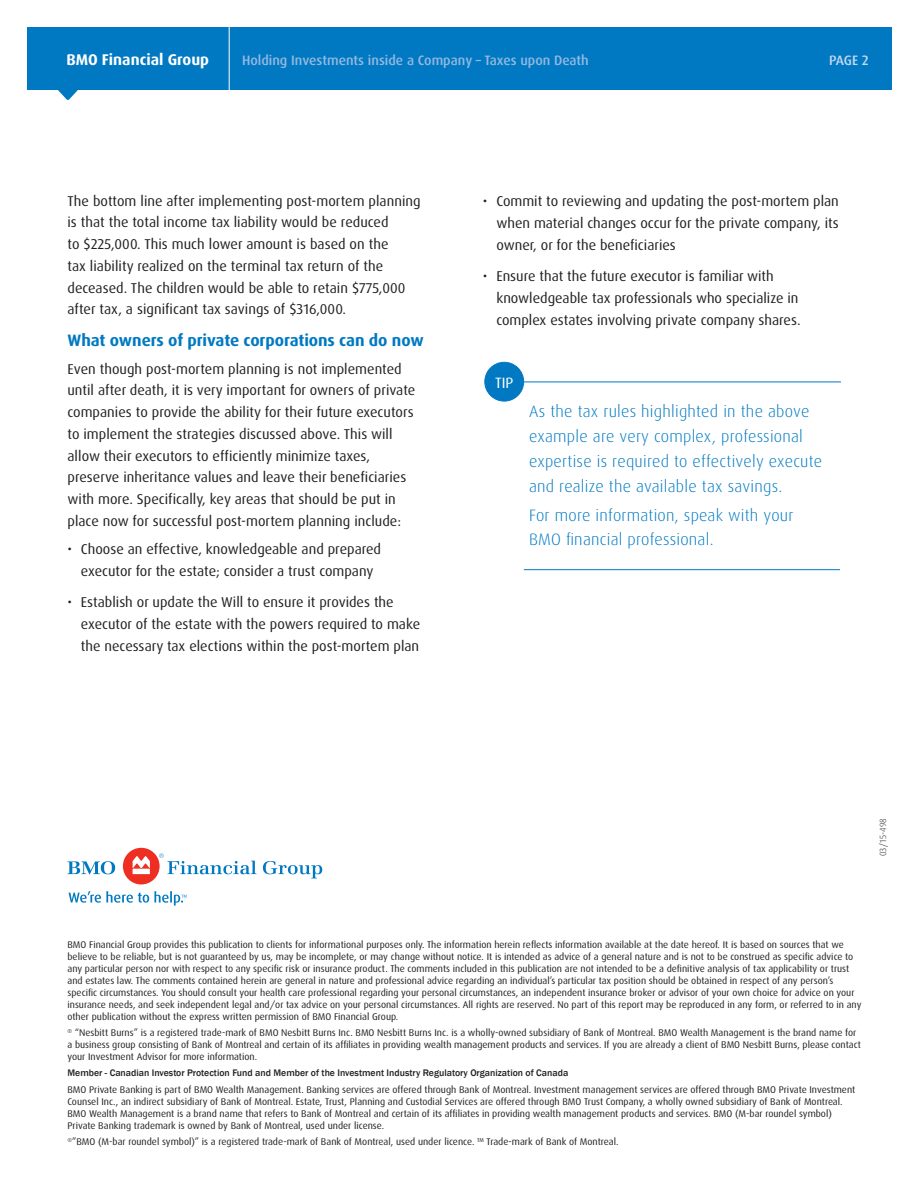
<style>
.page{position:relative;width:918px;height:1188px;background:#fff}
.page>*{position:absolute;margin:0;border:0;box-sizing:border-box;transform-origin:0 0}
.t1{font:300 16.5px/24.8px "Dax";letter-spacing:.015em;color:#0079c2}
.t2{font:700 16.5px "Dax Pro";letter-spacing:-.005em;color:#0079c2}
.t3{font:700 15.6px "Dax Pro";color:#fff}
.t4{font:15px "Dax Pro";color:#fff}
.t5{font:14.25px/21.8px "Dax Pro";color:#231f20}
.t6{font:500 13.65px "Dax Pro";color:#94b9e1}
.t7{font:500 13.65px "Dax Pro";color:#c6d8ef}
.t8{font:9.75px/12px "Dax";color:#231f20}
.t9{font:500 9.75px "Franklin Gothic";color:#231f20}
.t10{font:300 9px "Dax Pro";letter-spacing:.025em;color:#231f20}
</style>
<div class="page">
<div style="left:27px;top:28px;width:865px;height:62px;background:#0079c2"></div>
<svg style="left:58px;top:90px;width:20px;height:10px"></svg>
<hr style="left:229px;top:13px;width:1px;height:81px;background:#fff">
<svg style="left:67px;top:861px;width:48px;height:13px"></svg>
<div style="left:123px;top:848px;width:37px;height:36px;background:#ee2e22;border-radius:50%"></div>
<svg style="left:133px;top:856px;width:17px;height:18px"></svg>
<svg style="left:159px;top:853px;width:98px;height:21px"></svg>
<svg style="left:263px;top:861px;width:59px;height:17px"></svg>
<svg style="left:69px;top:891px;width:118px;height:15px"></svg>
<hr style="left:524px;top:382px;width:317px;height:1px;background:#0079c2">
<div style="left:485px;top:362px;width:39px;height:39px;background:#0079c2;border-radius:50%"></div>
<div style="left:485px;top:362px;width:39px;height:39px;border:1px solid #0079c2;border-radius:50%"></div>
<hr style="left:524px;top:569px;width:316px;height:1px;background:#0079c2">
<h2 class="t3" style="left:66px;top:50px;width:144px">BMO Financial Group</h2>
<h3 class="t6" style="left:242px;top:52px;width:348px">Holding Investments inside a Company – Taxes upon Death</h3>
<h3 class="t7" style="left:829px;top:52px;width:41px">PAGE 2</h3>
<p class="t5" style="left:68px;top:190px;width:355px">The bottom line after implementing post-mortem planning is that the total income tax liability would be reduced<br>to $225,000. This much lower amount is based on the<br>tax liability realized on the terminal tax return of the deceased. The children would be able to retain $775,000 after tax, a significant tax savings of $316,000.</p>
<h1 class="t2" style="left:68px;top:329px;width:358px">What owners of private corporations can do now</h1>
<p class="t5" style="left:68px;top:358px;width:349px">Even though post-mortem planning is not implemented until after death, it is very important for owners of private companies to provide the ability for their future executors to implement the strategies discussed above. This will allow their executors to efficiently minimize taxes, preserve inheritance values and leave their beneficiaries with more. Specifically, key areas that should be put in place now for successful post-mortem planning include:</p>
<h3 class="t5" style="left:68px;top:538px;width:315px;text-align:center">• Choose an effective, knowledgeable and prepared executor for the estate; consider a trust company</h3>
<h3 class="t5" style="left:81px;top:591px;width:341px;text-indent:-13px">• Establish or update the Will to ensure it provides the executor of the estate with the powers required to make the necessary tax elections within the post-mortem plan</h3>
<h3 class="t5" style="left:496px;top:191px;width:344px;text-align:justify;text-indent:-13px">• Commit to reviewing and updating the post-mortem plan when material changes occur for the private company, its owner, or for the beneficiaries</h3>
<h3 class="t5" style="left:496px;top:266px;width:306px;text-indent:-13px">• Ensure that the future executor is familiar with knowledgeable tax professionals who specialize in complex estates involving private company shares.</h3>
<h3 class="t4" style="left:495px;top:373px;width:20px">TIP</h3>
<h1 class="t1" style="left:529px;top:400px;width:295px">As the tax rules highlighted in the above example are very complex, professional expertise is required to effectively execute and realize the available tax savings.</h1>
<h1 class="t1" style="left:529px;top:503px;width:266px">For more information, speak with your<br>BMO financial professional.</h1>
<p class="t10" style="left:877px;top:856px;width:40px;rotate:-90deg">03/15-498</p>
<p class="t8" style="left:68px;top:939px;width:795px">BMO Financial Group provides this publication to clients for informational purposes only. The information herein reflects information available at the date hereof. It is based on sources that we believe to be reliable, but is not guaranteed by us, may be incomplete, or may change without notice. It is intended as advice of a general nature and is not to be construed as specific advice to any particular person nor with respect to any specific risk or insurance product. The comments included in this publication are not intended to be a definitive analysis of tax applicability or trust and estates law. The comments contained herein are general in nature and professional advice regarding an individual’s particular tax position should be obtained in respect of any person’s specific circumstances. You should consult your health care professional regarding your personal circumstances, an independent insurance broker or advisor of your own choice for advice on your insurance needs, and seek independent legal and/or tax advice on your personal circumstances. All rights are reserved. No part of this report may be reproduced in any form, or referred to in any other publication without the express written permission of BMO Financial Group.</p>
<p class="t8" style="left:67px;top:1027px;width:795px"><sup>®</sup> “Nesbitt Burns” is a registered trade-mark of BMO Nesbitt Burns Inc. BMO Nesbitt Burns Inc. is a wholly-owned subsidiary of Bank of Montreal. BMO Wealth Management is the brand name for a business group consisting of Bank of Montreal and certain of its affiliates in providing wealth management products and services. If you are already a client of BMO Nesbitt Burns, please contact your Investment Advisor for more information.</p>
<p class="t9" style="left:67px;top:1067px;width:502px">Member - Canadian Investor Protection Fund and Member of the Investment Industry Regulatory Organization of Canada</p>
<p class="t8" style="left:67px;top:1083px;width:789px">BMO Private Banking is part of BMO Wealth Management. Banking services are offered through Bank of Montreal. Investment management services are offered through BMO Private Investment Counsel Inc., an indirect subsidiary of Bank of Montreal. Estate, Trust, Planning and Custodial Services are offered through BMO Trust Company, a wholly owned subsidiary of Bank of Montreal.<br>BMO Wealth Management is a brand name that refers to Bank of Montreal and certain of its affiliates in providing wealth management products and services. BMO (M-bar roundel symbol)<br>Private Banking trademark is owned by Bank of Montreal, used under license.</p>
<p class="t8" style="left:68px;top:1136px;width:552px"><sup>®</sup>”BMO (M-bar roundel symbol)” is a registered trade-mark of Bank of Montreal, used under licence. <sup>TM</sup> Trade-mark of Bank of Montreal.</p>
</div>
